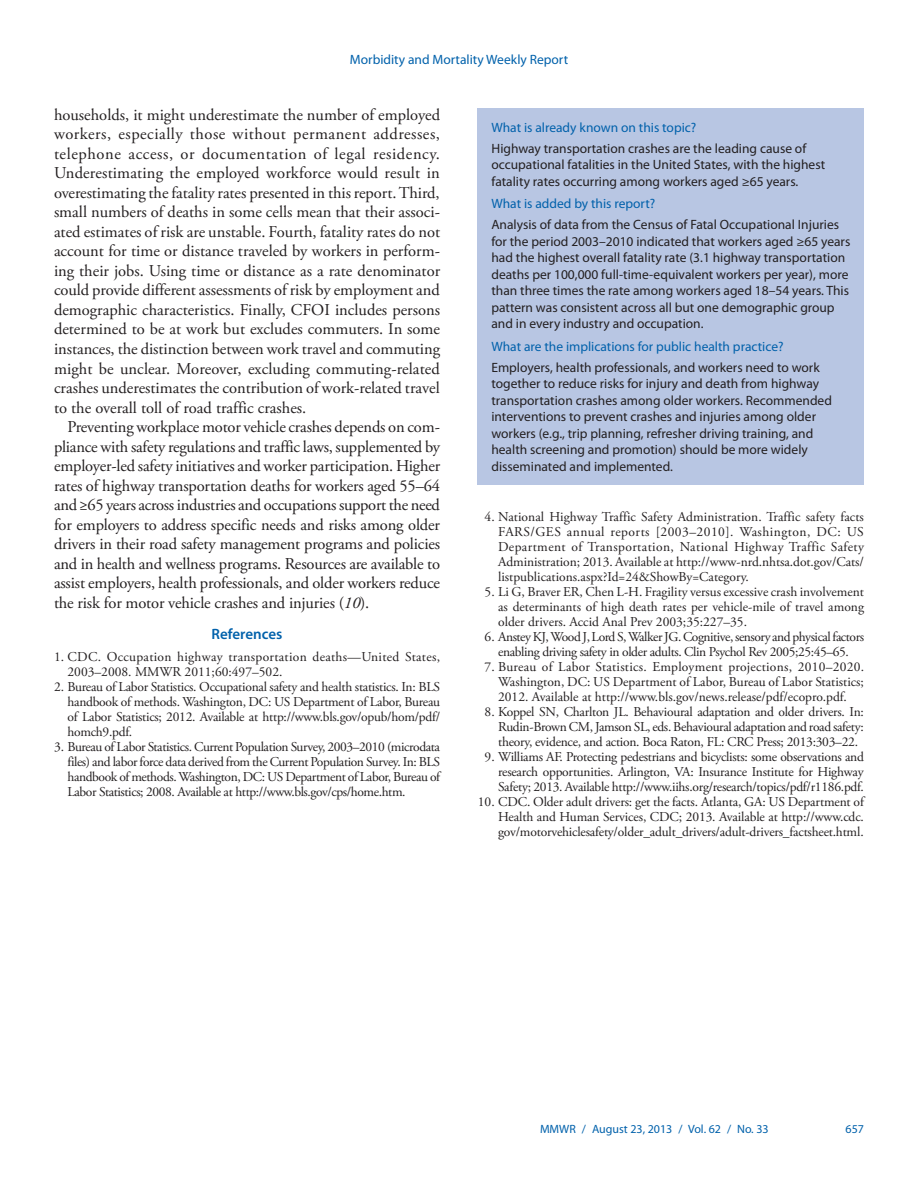
<style>
.page{position:relative;width:918px;height:1188px;background:#fff}
.page>*{position:absolute;margin:0;border:0;box-sizing:border-box;transform-origin:0 0}
.body_copy{font:16.5px/19.5px "Adobe Garamond Pro";letter-spacing:-.01em;color:#231f20;text-align:justify}
.headline3{font:600 15px "Myriad Pro";color:#0161ab}
.reference_text_1-99{font:13.5px/15px "Adobe Garamond Pro";letter-spacing:-.02em;color:#231f20;text-align:justify}
.fb_answer{font:13.5px/16.5px "Myriad Pro";color:#231f20}
.reference_text_1-9{font:13.5px/15px "Adobe Garamond Pro";letter-spacing:-.02em;color:#231f20;text-align:justify}
.fb_question{font:13.5px "Myriad Pro";color:#0161ab}
.reference_text_1-9-2{font:13.5px/15px "Adobe Garamond Pro";letter-spacing:.025em;color:#231f20}
.t1{font:12px "Myriad Pro";color:#0161ab}
.s1{font-style:italic}
</style>
<div class="page">
<div style="left:478px;top:108px;width:386px;height:376px;background:#b8c6e3"></div>
<p class="fb_question" style="left:350px;top:51px;width:220px">Morbidity and Mortality Weekly Report</p>
<p class="body_copy" style="left:54px;top:106px;width:388px">households, it might underestimate the number of employed workers, especially those without permanent addresses, telephone access, or documentation of legal residency.<br>Underestimating the employed workforce would result in overestimating the fatality rates presented in this report. Third, small numbers of deaths in some cells mean that their associ&shy;ated estimates of risk are unstable. Fourth, fatality rates do not account for time or distance traveled by workers in perform&shy;ing their jobs. Using time or distance as a rate denominator could provide different assessments of risk by employment and demographic characteristics. Finally, CFOI includes persons determined to be at work but excludes commuters. In some instances, the distinction between work travel and commuting might be unclear. Moreover, excluding commuting-related crashes underestimates the contribution of work-related travel to the overall toll of road traffic crashes.</p>
<p class="body_copy" style="left:54px;top:418px;width:388px;text-indent:13px">Preventing workplace motor vehicle crashes depends on com&shy;pliance with safety regulations and traffic laws, supplemented by employer-led safety initiatives and worker participation. Higher rates of highway transportation deaths for workers aged 55–64 and ≥65 years across industries and occupations support the need for employers to address specific needs and risks among older drivers in their road safety management programs and policies and in health and wellness programs. Resources are available to assist employers, health professionals, and older workers reduce the risk for motor vehicle crashes and injuries (<span class="s1">10</span>).</p>
<p class="headline3" style="left:212px;top:624px;width:72px">References</p>
<p class="reference_text_1-9-2" style="left:68px;top:649px;width:374px;text-indent:-14px">1. CDC. Occupation highway transportation deaths—United States,<br>2003–2008. MMWR 2011;60:497–502.</p>
<p class="reference_text_1-9" style="left:68px;top:679px;width:374px;text-indent:-14px">2. Bureau of Labor Statistics. Occupational safety and health statistics. In: BLS handbook of methods. Washington, DC: US Department of Labor, Bureau of Labor Statistics; 2012. Available at http://www.bls.gov/opub/hom/pdf/ homch9.pdf.</p>
<p class="reference_text_1-9" style="left:68px;top:739px;width:374px;text-indent:-14px">3. Bureau of Labor Statistics. Current Population Survey, 2003–2010 (microdata files) and labor force data derived from the Current Population Survey. In: BLS handbook of methods. Washington, DC: US Department of Labor, Bureau of Labor Statistics; 2008. Available at http://www.bls.gov/cps/home.htm.</p>
<p class="fb_question" style="left:491px;top:119px;width:206px">What is already known on this topic?</p>
<p class="fb_answer" style="left:491px;top:140px;width:335px">Highway transportation crashes are the leading cause of occupational fatalities in the United States, with the highest fatality rates occurring among workers aged ≥65 years.</p>
<p class="fb_question" style="left:491px;top:195px;width:165px">What is added by this report?</p>
<p class="fb_answer" style="left:491px;top:216px;width:361px">Analysis of data from the Census of Fatal Occupational Injuries for the period 2003–2010 indicated that workers aged ≥65 years had the highest overall fatality rate (3.1 highway transportation deaths per 100,000 full-time-equivalent workers per year), more than three times the rate among workers aged 18–54 years. This pattern was consistent across all but one demographic group and in every industry and occupation.</p>
<p class="fb_question" style="left:491px;top:338px;width:294px">What are the implications for public health practice?</p>
<p class="fb_answer" style="left:491px;top:359px;width:342px">Employers, health professionals, and workers need to work together to reduce risks for injury and death from highway transportation crashes among older workers. Recommended interventions to prevent crashes and injuries among older workers (e.g., trip planning, refresher driving training, and health screening and promotion) should be more widely disseminated and implemented.</p>
<p class="reference_text_1-99" style="left:498px;top:510px;width:367px;text-indent:-14px">4. National Highway Traffic Safety Administration. Traffic safety facts FARS/GES annual reports [2003–2010]. Washington, DC: US Department of Transportation, National Highway Traffic Safety Administration; 2013. Available at http://www-nrd.nhtsa.dot.gov/Cats/ listpublications.aspx?Id=24&amp;ShowBy=Category.</p>
<p class="reference_text_1-99" style="left:498px;top:585px;width:367px;text-indent:-14px">5. Li G, Braver ER, Chen L-H. Fragility versus excessive crash involvement as determinants of high death rates per vehicle-mile of travel among older drivers. Accid Anal Prev 2003;35:227–35.</p>
<p class="reference_text_1-99" style="left:485px;top:630px;width:381px;text-align:center">6. Anstey KJ, Wood J, Lord S, Walker JG. Cognitive, sensory and physical factors enabling driving safety in older adults. Clin Psychol Rev 2005;25:45–65.</p>
<p class="reference_text_1-99" style="left:498px;top:660px;width:367px;text-indent:-14px">7. Bureau of Labor Statistics. Employment projections, 2010–2020.<br>Washington, DC: US Department of Labor, Bureau of Labor Statistics; 2012. Available at http://www.bls.gov/news.release/pdf/ecopro.pdf.</p>
<p class="reference_text_1-99" style="left:498px;top:705px;width:367px;text-indent:-14px">8. Koppel SN, Charlton JL. Behavioural adaptation and older drivers. In:<br>Rudin-Brown CM, Jamson SL, eds. Behavioural adaptation and road safety: theory, evidence, and action. Boca Raton, FL: CRC Press; 2013:303–22.</p>
<p class="reference_text_1-99" style="left:498px;top:750px;width:367px;text-indent:-14px">9. Williams AF. Protecting pedestrians and bicyclists: some observations and research opportunities. Arlington, VA: Insurance Institute for Highway Safety; 2013. Available http://www.iihs.org/research/topics/pdf/r1186.pdf.</p>
<p class="reference_text_1-99" style="left:498px;top:795px;width:367px;text-indent:-20px">10. CDC. Older adult drivers: get the facts. Atlanta, GA: US Department of Health and Human Services, CDC; 2013. Available at http://www.cdc. gov/motorvehiclesafety/older_adult_drivers/adult-drivers_factsheet.html.</p>
<p class="t1" style="left:540px;top:1121px;width:230px">MMWR / August 23, 2013 / Vol. 62 / No. 33</p>
<p class="t1" style="left:846px;top:1121px;width:20px">657</p>
</div>
